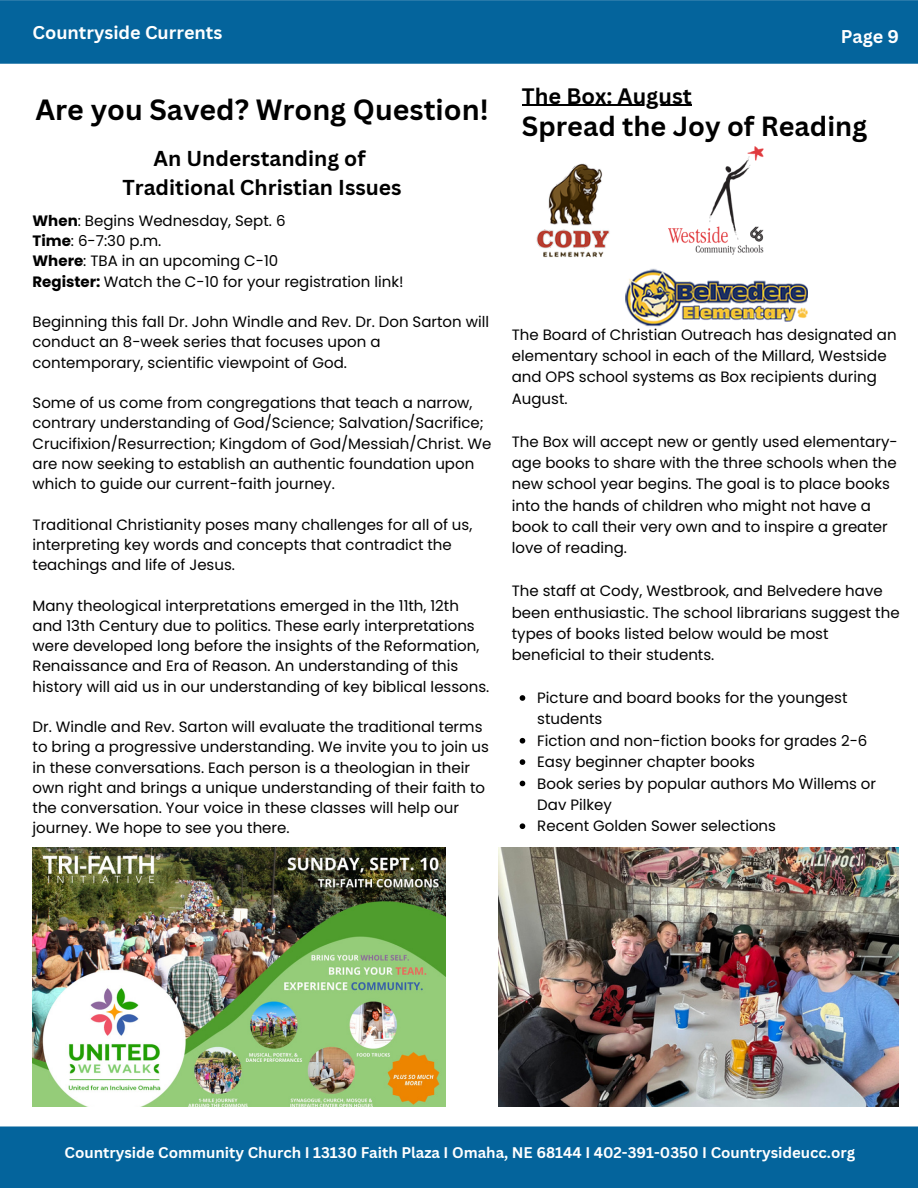
<style>
.page{position:relative;width:918px;height:1188px;background:#fff}
.page>*{position:absolute;margin:0;border:0;box-sizing:border-box;transform-origin:0 0}
.t1{font:700 28.5px "Canva Sans";color:#000}
.t2{font:700 27px "Canva Sans";color:#000}
.t3{font:700 21.75px "Canva Sans";color:#000}
.t4{font:700 21px "Canva Sans";color:#000}
.t5{font:700 18px "Canva Sans";color:#fff}
.t6{font:700 16.5px "Canva Sans";color:#fff}
.t7{font:15px/20.2px "Poppins";color:#000}
.t8{font:700 15px "Canva Sans";color:#fff}
.s1{font-weight:700}
</style>
<div class="page">
<div style="left:0;top:1126px;width:918px;height:62px;background:#04649c"></div>
<div style="left:0;top:0;width:918px;height:64px;background:#04649c"></div>
<img style="left:536px;top:163px;width:74px;height:95px">
<img style="left:668px;top:147px;width:96px;height:108px">
<img style="left:625px;top:268px;width:183px;height:59px">
<img style="left:33px;top:847px;width:412px;height:259px">
<img style="left:498px;top:847px;width:401px;height:259px">
<svg style="left:520px;top:695px;width:5px;height:6px"></svg>
<svg style="left:520px;top:738px;width:5px;height:6px"></svg>
<svg style="left:520px;top:759px;width:5px;height:6px"></svg>
<svg style="left:520px;top:781px;width:5px;height:5px"></svg>
<svg style="left:520px;top:823px;width:5px;height:6px"></svg>
<hr style="left:522px;top:105px;width:170px;height:1px;background:#000">
<p class="t5" style="left:33px;top:19px;width:191px">Countryside Currents</p>
<p class="t5" style="left:841px;top:23px;width:60px">Page 9</p>
<p class="t6" style="left:67px;top:20px;width:54px">Page 8</p>
<p class="t1" style="left:35px;top:90px;width:455px">Are you Saved? Wrong Question!</p>
<p class="t4" style="left:154px;top:143px;width:213px">An Understanding of</p>
<p class="t4" style="left:122px;top:173px;width:281px">Traditional Christian Issues</p>
<p class="t7" style="left:33px;top:210px;width:254px"><span class="s1">When</span>: Begins Wednesday, Sept. 6</p>
<p class="t7" style="left:33px;top:231px;width:130px"><span class="s1">Time</span>: 6-7:30 p.m.</p>
<p class="t7" style="left:33px;top:251px;width:247px"><span class="s1">Where</span>: TBA in an upcoming C-10</p>
<p class="t7" style="left:33px;top:271px;width:373px"><span class="s1">Register:</span> Watch the C-10 for your registration link!</p>
<p class="t7" style="left:33px;top:312px;width:458px">Beginning this fall Dr. John Windle and Rev. Dr. Don Sarton will conduct an 8-week series that focuses upon a contemporary, scientific viewpoint of God.</p>
<p class="t7" style="left:33px;top:393px;width:460px">Some of us come from congregations that teach a narrow, contrary understanding of God/Science; Salvation/Sacrifice; Crucifixion/Resurrection; Kingdom of God/Messiah/Christ. We are now seeking to establish an authentic foundation upon which to guide our current-faith journey.</p>
<p class="t7" style="left:33px;top:514px;width:441px">Traditional Christianity poses many challenges for all of us, interpreting key words and concepts that contradict the teachings and life of Jesus.</p>
<p class="t7" style="left:33px;top:595px;width:458px">Many theological interpretations emerged in the 11th, 12th and 13th Century due to politics. These early interpretations were developed long before the insights of the Reformation, Renaissance and Era of Reason. An understanding of this history will aid us in our understanding of key biblical lessons.</p>
<p class="t7" style="left:33px;top:717px;width:458px">Dr. Windle and Rev. Sarton will evaluate the traditional terms to bring a progressive understanding. We invite you to join us in these conversations. Each person is a theologian in their own right and brings a unique understanding of their faith to the conversation. Your voice in these classes will help our journey. We hope to see you there.</p>
<p class="t3" style="left:522px;top:80px;width:171px">The Box: August</p>
<p class="t2" style="left:522px;top:108px;width:347px">Spread the Joy of Reading</p>
<p class="t7" style="left:512px;top:324px;width:386px;line-height:21.3px">The Board of Christian Outreach has designated an elementary school in each of the Millard, Westside and OPS school systems as Box recipients during August.</p>
<p class="t7" style="left:512px;top:431px;width:387px;line-height:21.3px">The Box will accept new or gently used elementary&shy;age books to share with the three schools when the new school year begins. The goal is to place books into the hands of children who might not have a book to call their very own and to inspire a greater love of reading.</p>
<p class="t7" style="left:512px;top:580px;width:389px;line-height:21.3px">The staff at Cody, Westbrook, and Belvedere have been enthusiastic. The school librarians suggest the types of books listed below would be most beneficial to their students.</p>
<p class="t7" style="left:537px;top:687px;width:312px;line-height:21.3px">Picture and board books for the youngest students</p>
<p class="t7" style="left:537px;top:730px;width:332px">Fiction and non-fiction books for grades 2-6</p>
<p class="t7" style="left:537px;top:752px;width:219px">Easy beginner chapter books</p>
<p class="t7" style="left:537px;top:773px;width:340px;line-height:21.3px">Book series by popular authors Mo Willems or<br>Dav Pilkey</p>
<p class="t7" style="left:537px;top:816px;width:240px">Recent Golden Sower selections</p>
<p class="t8" style="left:65px;top:1142px;width:792px">Countryside Community Church I 13130 Faith Plaza I Omaha, NE 68144 I 402-391-0350 I Countrysideucc.org</p>
</div>
